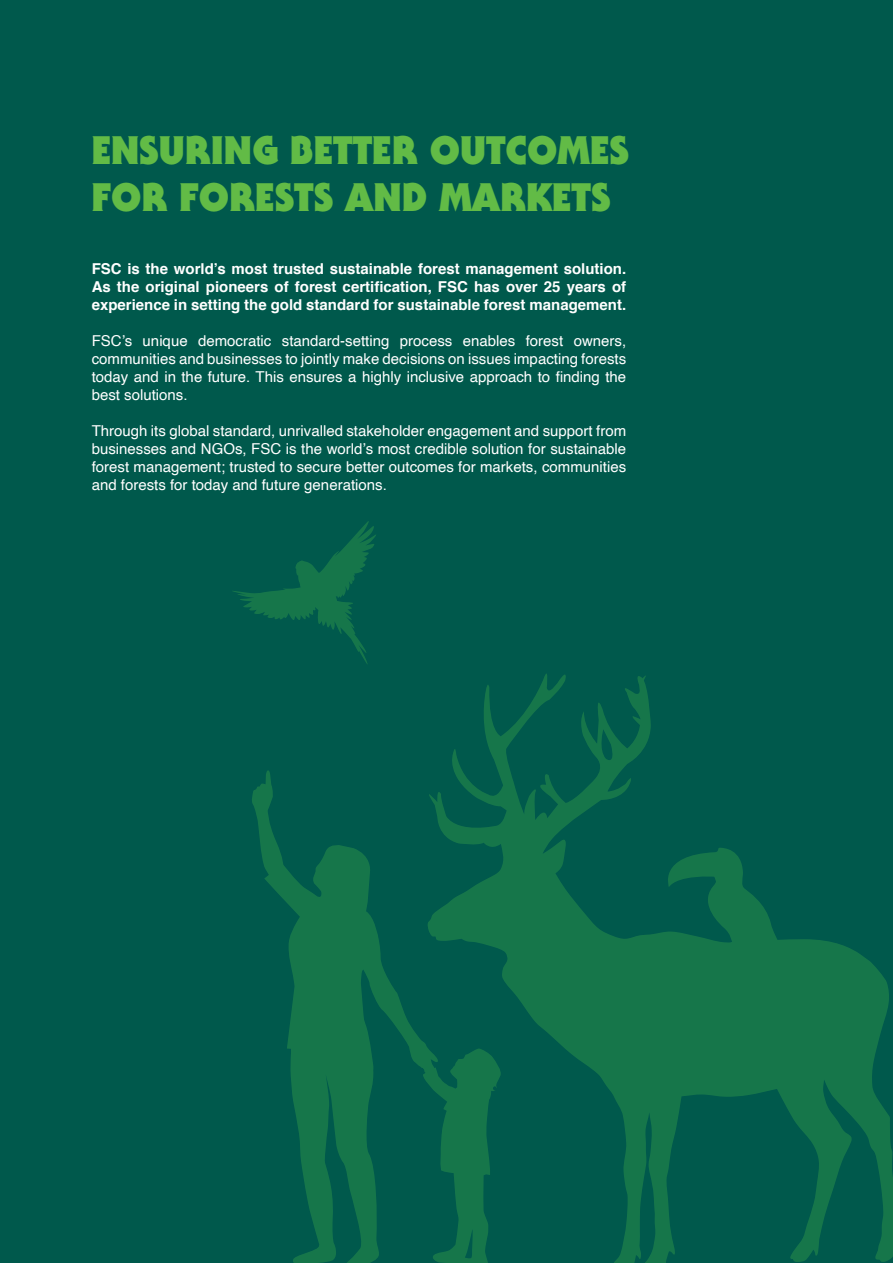
<style>
.page{position:relative;width:893px;height:1263px;background:#00594c}
.page>*{position:absolute;margin:0;border:0;box-sizing:border-box;transform-origin:0 0}
.t1{font:900 39px/46.8px "Serif Gothic Std";color:#62bb46}
.t2{font:15px/18px "Helvetica";color:#fff;text-align:justify}
.t3{font:700 15px/18px "Helvetica";color:#fff;text-align:justify}
</style>
<div class="page">
<svg style="left:252px;top:770px;width:168px;height:493px"></svg>
<svg style="left:420px;top:674px;width:473px;height:589px"></svg>
<svg style="left:233px;top:521px;width:143px;height:143px"></svg>
<h1 class="t1" style="left:92px;top:126px;width:539px">ENSURING BETTER OUTCOMES<br>FOR FORESTS AND MARKETS</h1>
<p class="t3" style="left:92px;top:260px;width:536px">FSC is the world’s most trusted sustainable forest management solution.<br>As the original pioneers of forest certification, FSC has over 25 years of experience in setting the gold standard for sustainable forest management.</p>
<p class="t2" style="left:92px;top:332px;width:536px">FSC’s unique democratic standard-setting process enables forest owners, communities and businesses to jointly make decisions on issues impacting forests today and in the future. This ensures a highly inclusive approach to finding the best solutions.</p>
<p class="t2" style="left:92px;top:422px;width:536px">Through its global standard, unrivalled stakeholder engagement and support from businesses and NGOs, FSC is the world’s most credible solution for sustainable forest management; trusted to secure better outcomes for markets, communities and forests for today and future generations.</p>
</div>
